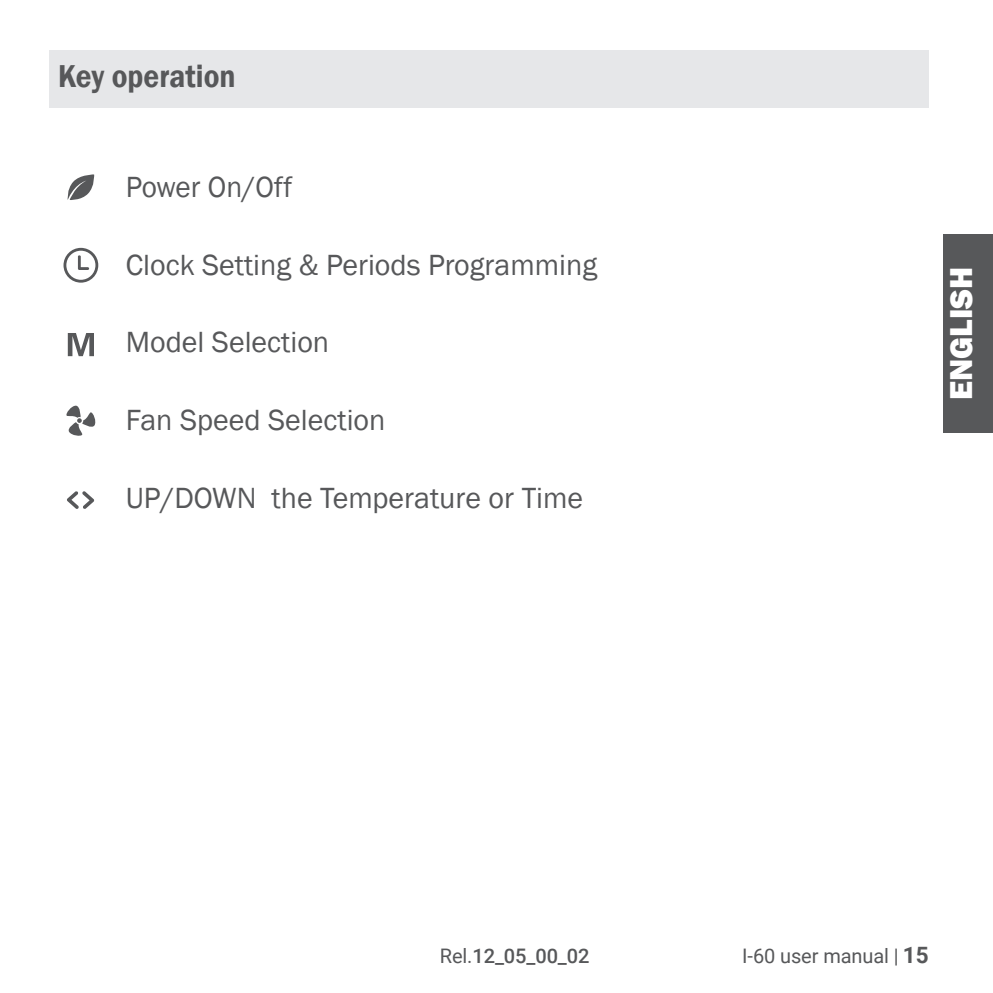
<style>
.page{position:relative;width:993px;height:993px;background:#fff}
.page>*{position:absolute;margin:0;border:0;box-sizing:border-box;transform-origin:0 0}
.t1{font:600 32.5px "Franklin Gothic";color:#57585a;scale:.91 1}
.t2{font:800 32.5px "Franklin Gothic";color:#fff}
.t3{font:30px "Franklin Gothic";color:#57585a}
.t4{font:20px "Roboto";letter-spacing:-.005em;color:#57585a}
.t5{font:500 20px "Roboto";letter-spacing:-.005em;color:#57585a}
.s1{font-weight:400}
.s2{font-weight:700;font-size:22.5px}
</style>
<div class="page">
<div style="left:50px;top:50px;width:878px;height:57px;background:#e6e7e9"></div>
<div style="left:943px;top:234px;width:49px;height:198px;background:#57585a"></div>
<svg style="left:63px;top:248px;width:35px;height:34px"></svg>
<svg style="left:67px;top:174px;width:28px;height:26px"></svg>
<svg style="left:68px;top:333px;width:26px;height:23px"></svg>
<svg style="left:67px;top:491px;width:27px;height:18px"></svg>
<svg style="left:66px;top:405px;width:30px;height:31px"></svg>
<p class="t1" style="left:58px;top:56px;width:197px">Key operation</p>
<p class="t3" style="left:126px;top:169px;width:168px">Power On/Off</p>
<p class="t3" style="left:126px;top:246px;width:473px">Clock Setting &amp; Periods Programming</p>
<p class="t3" style="left:126px;top:323px;width:205px">Model Selection</p>
<p class="t3" style="left:126px;top:401px;width:261px">Fan Speed Selection</p>
<p class="t3" style="left:126px;top:478px;width:459px">UP/DOWN the Temperature or Time</p>
<p class="t2" style="left:939px;top:400px;width:135px;rotate:-90deg">ENGLISH</p>
<p class="t5" style="left:439px;top:941px;width:151px"><span class="s1">Rel.</span>12_05_00_02</p>
<p class="t4" style="left:742px;top:941px;width:188px">I-60 user manual | <span class="s2">15</span></p>
</div>
